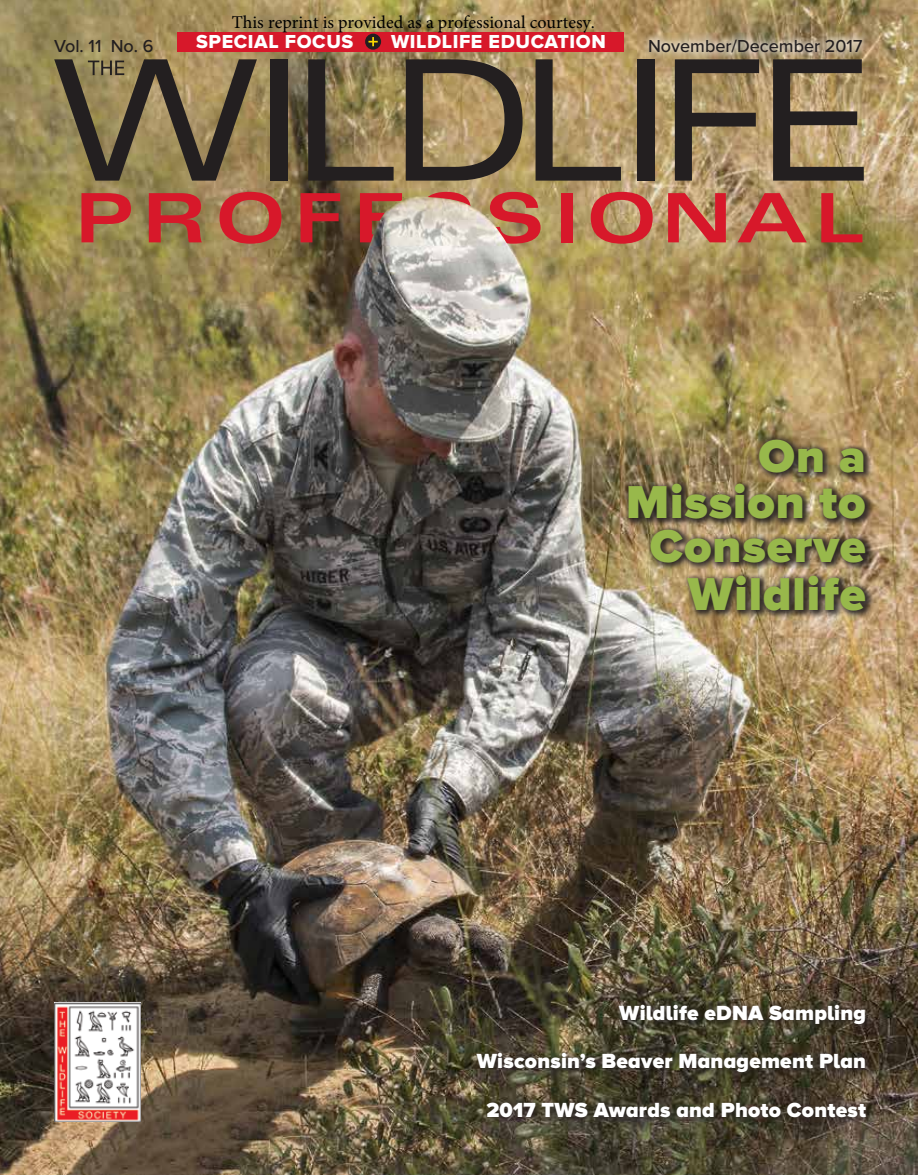
<style>
.page{position:relative;width:918px;height:1175px;background:#fff}
.page>*{position:absolute;margin:0;border:0;box-sizing:border-box;transform-origin:0 0}
.t1{font:900 47.7px/44.8px "Proxima Nova";letter-spacing:.02em;color:#98b84b;text-align:right}
.t2{font:900 21.15px "Proxima Nova A";letter-spacing:.01em;color:#fff}
.t3{font:19.5px "Proxima Nova Extrabld";letter-spacing:.03em;color:#fff}
.t4{font:18px "Minion Pro";color:#000}
.t5{font:500 18px "Proxima Nova";color:#231f20}
</style>
<div class="page">
<img style="left:0;top:0;width:918px;height:1174px">
<div style="left:640px;top:29px;width:231px;height:32px;background:#fff;opacity:.51"></div>
<div style="left:270px;top:59px;width:17px;height:122px;background:#231f20"></div>
<div style="left:637px;top:59px;width:18px;height:122px;background:#231f20"></div>
<svg style="left:308px;top:59px;width:86px;height:122px;background:#736546"></svg>
<svg style="left:406px;top:59px;width:117px;height:122px;background:#78674b"></svg>
<svg style="left:536px;top:59px;width:85px;height:122px;background:#8f7a58"></svg>
<svg style="left:675px;top:59px;width:84px;height:122px;background:#79684d"></svg>
<svg style="left:773px;top:59px;width:91px;height:122px;background:#77674e"></svg>
<svg style="left:54px;top:59px;width:203px;height:122px;background:#786948"></svg>
<svg style="left:81px;top:193px;width:50px;height:49px;background:#b94f3e"></svg>
<svg style="left:149px;top:193px;width:53px;height:49px;background:#b74037"></svg>
<svg style="left:220px;top:192px;width:61px;height:52px;background:#bc5244"></svg>
<svg style="left:301px;top:193px;width:39px;height:49px;background:#932a29"></svg>
<svg style="left:360px;top:193px;width:43px;height:3px"></svg>
<svg style="left:421px;top:192px;width:52px;height:4px"></svg>
<svg style="left:488px;top:192px;width:53px;height:52px"></svg>
<div style="left:561px;top:193px;width:12px;height:49px;background:#d7182a"></div>
<svg style="left:591px;top:192px;width:62px;height:52px;background:#c75f4f"></svg>
<svg style="left:668px;top:193px;width:58px;height:49px;background:#cd534b"></svg>
<svg style="left:738px;top:193px;width:69px;height:49px;background:#c2624e"></svg>
<svg style="left:821px;top:193px;width:41px;height:49px;background:#af5b3d"></svg>
<img style="left:54px;top:1003px;width:87px;height:118px">
<div style="left:624px;top:434px;width:251px;height:185px;background:#231f20;opacity:.88"></div>
<svg style="left:471px;top:999px;width:404px;height:128px;background:#46402f"></svg>
<div style="left:177px;top:32px;width:447px;height:20px;background:#d7182a"></div>
<svg style="left:365px;top:34px;width:16px;height:16px"></svg>
<svg style="left:368px;top:37px;width:10px;height:9px"></svg>
<img style="left:357px;top:196px;width:160px;height:76px">
<p class="t4" style="left:232px;top:10px;width:365px">This reprint is provided as a professional courtesy.</p>
<p class="t3" style="left:196px;top:30px;width:159px">SPECIAL FOCUS</p>
<p class="t3" style="left:391px;top:30px;width:216px">WILDLIFE EDUCATION</p>
<p class="t5" style="left:54px;top:35px;width:101px">Vol. 11 No. 6</p>
<p class="t5" style="left:648px;top:35px;width:216px">November/December 2017</p>
<p class="t1" style="left:626px;top:435px;width:241px">On a<br>Mission to<br>Conserve</p>
<p class="t1" style="left:688px;top:573px;width:179px">Wildlife</p>
<p class="t2" style="left:619px;top:1000px;width:248px">Wildlife eDNA Sampling</p>
<p class="t2" style="left:477px;top:1049px;width:391px">Wisconsin’s Beaver Management Plan</p>
<p class="t2" style="left:486px;top:1098px;width:381px">2017 TWS Awards and Photo Contest</p>
</div>
